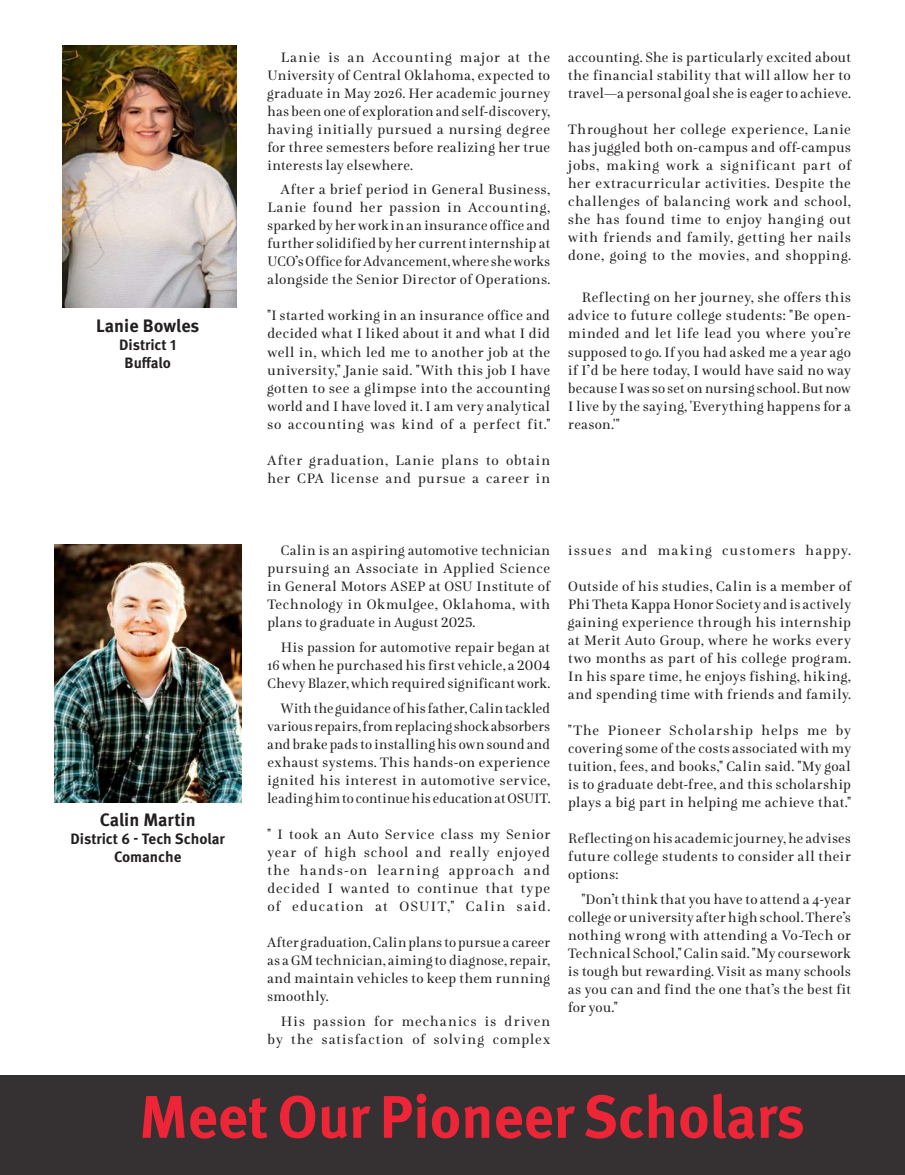
<style>
.page{position:relative;width:905px;height:1175px;background:#fff}
.page>*{position:absolute;margin:0;border:0;box-sizing:border-box;transform-origin:0 0}
.Magazine_Copy{font:700 60px "Meta Pro";letter-spacing:-.005em;color:#ed2536}
.Magazine_Copy-2{font:700 18px "Meta Pro";color:#231f20}
.t1{font:15px/18px "Lavigne Display";letter-spacing:.035em;color:#231f20;text-align:justify}
.t2{font:15px/18px "Lavigne Display";letter-spacing:.055em;color:#231f20}
.t3{font:15px/18px "Lavigne Display";letter-spacing:.065em;color:#231f20;text-align:right}
.Magazine_Copy-3{font:700 15px "Meta Pro";letter-spacing:-.005em;color:#231f20}
.t4{font:15px "Lavigne Display";letter-spacing:.085em;color:#231f20}
</style>
<div class="page">
<div style="left:0;top:1074px;width:904px;height:100px;background:#353132"></div>
<img style="left:62px;top:46px;width:175px;height:262px">
<img style="left:54px;top:544px;width:187px;height:258px">
<svg style="left:904px;top:1075px;width:1px;height:99px"></svg>
<p class="Magazine_Copy-2" style="left:96px;top:312px;width:105px">Lanie Bowles</p>
<p class="Magazine_Copy-3" style="left:119px;top:333px;width:59px">District 1</p>
<p class="Magazine_Copy-3" style="left:125px;top:351px;width:48px">Buffalo</p>
<p class="Magazine_Copy-2" style="left:100px;top:806px;width:97px">Calin Martin</p>
<p class="Magazine_Copy-3" style="left:70px;top:827px;width:156px">District 6 - Tech Scholar</p>
<p class="Magazine_Copy-3" style="left:114px;top:845px;width:69px">Comanche</p>
<p class="t1" style="left:267px;top:48px;width:284px;text-indent:14px">Lanie is an Accounting major at the University of Central Oklahoma, expected to graduate in May 2026. Her academic journey has been one of exploration and self-discovery, having initially pursued a nursing degree for three semesters before realizing her true interests lay elsewhere.</p>
<p class="t1" style="left:267px;top:181px;width:284px;text-indent:14px">After a brief period in General Business, Lanie found her passion in Accounting, sparked by her work in an insurance office and further solidified by her current internship at UCO’s Office for Advancement, where she works alongside the Senior Director of Operations.</p>
<p class="t1" style="left:267px;top:307px;width:284px">"I started working in an insurance office and decided what I liked about it and what I did well in, which led me to another job at the university," Janie said. "With this job I have gotten to see a glimpse into the accounting world and I have loved it. I am very analytical so accounting was kind of a perfect fit."</p>
<p class="t2" style="left:267px;top:451px;width:284px">After graduation, Lanie plans to obtain her CPA license and pursue a career in</p>
<p class="t1" style="left:568px;top:48px;width:284px">accounting. She is particularly excited about the financial stability that will allow her to travel—a personal goal she is eager to achieve.</p>
<p class="t1" style="left:568px;top:120px;width:284px">Throughout her college experience, Lanie has juggled both on-campus and off-campus jobs, making work a significant part of her extracurricular activities. Despite the challenges of balancing work and school, she has found time to enjoy hanging out with friends and family, getting her nails done, going to the movies, and shopping.</p>
<p class="t1" style="left:568px;top:289px;width:284px;text-indent:14px">Reflecting on her journey, she offers this advice to future college students: "Be open&shy;minded and let life lead you where you’re supposed to go. If you had asked me a year ago if I’d be here today, I would have said no way because I was so set on nursing school. But now I live by the saying, 'Everything happens for a reason.'"</p>
<p class="t1" style="left:267px;top:542px;width:284px;text-indent:14px">Calin is an aspiring automotive technician pursuing an Associate in Applied Science in General Motors ASEP at OSU Institute of Technology in Okmulgee, Oklahoma, with plans to graduate in August 2025.</p>
<p class="t1" style="left:267px;top:638px;width:284px;text-indent:14px">His passion for automotive repair began at 16 when he purchased his first vehicle, a 2004<br>Chevy Blazer, which required significant work.</p>
<p class="t1" style="left:267px;top:699px;width:284px;text-indent:14px">With the guidance of his father, Calin tackled various repairs, from replacing shock absorbers and brake pads to installing his own sound and exhaust systems. This hands-on experience ignited his interest in automotive service, leading him to continue his education at OSUIT.</p>
<p class="t1" style="left:267px;top:825px;width:284px">" I took an Auto Service class my Senior year of high school and really enjoyed the hands-on learning approach and decided I wanted to continue that type of education at OSUIT," Calin said.</p>
<p class="t1" style="left:267px;top:933px;width:284px">After graduation, Calin plans to pursue a career as a GM technician, aiming to diagnose, repair, and maintain vehicles to keep them running smoothly.</p>
<p class="t3" style="left:267px;top:1012px;width:284px">His passion for mechanics is driven by the satisfaction of solving complex</p>
<p class="t4" style="left:568px;top:542px;width:284px">issues and making customers happy.</p>
<p class="t1" style="left:568px;top:578px;width:284px">Outside of his studies, Calin is a member of Phi Theta Kappa Honor Society and is actively gaining experience through his internship at Merit Auto Group, where he works every two months as part of his college program.<br>In his spare time, he enjoys fishing, hiking, and spending time with friends and family.</p>
<p class="t1" style="left:568px;top:722px;width:284px">"The Pioneer Scholarship helps me by covering some of the costs associated with my tuition, fees, and books," Calin said. "My goal is to graduate debt-free, and this scholarship plays a big part in helping me achieve that."</p>
<p class="t1" style="left:568px;top:830px;width:284px">Reflecting on his academic journey, he advises future college students to consider all their options:</p>
<p class="t1" style="left:568px;top:890px;width:284px;text-indent:14px">"Don’t think that you have to attend a 4-year college or university after high school. There’s nothing wrong with attending a Vo-Tech or Technical School," Calin said. "My coursework is tough but rewarding. Visit as many schools as you can and find the one that’s the best fit for you."</p>
<p class="Magazine_Copy" style="left:139px;top:1070px;width:667px">Meet Our Pioneer Scholars</p>
</div>
